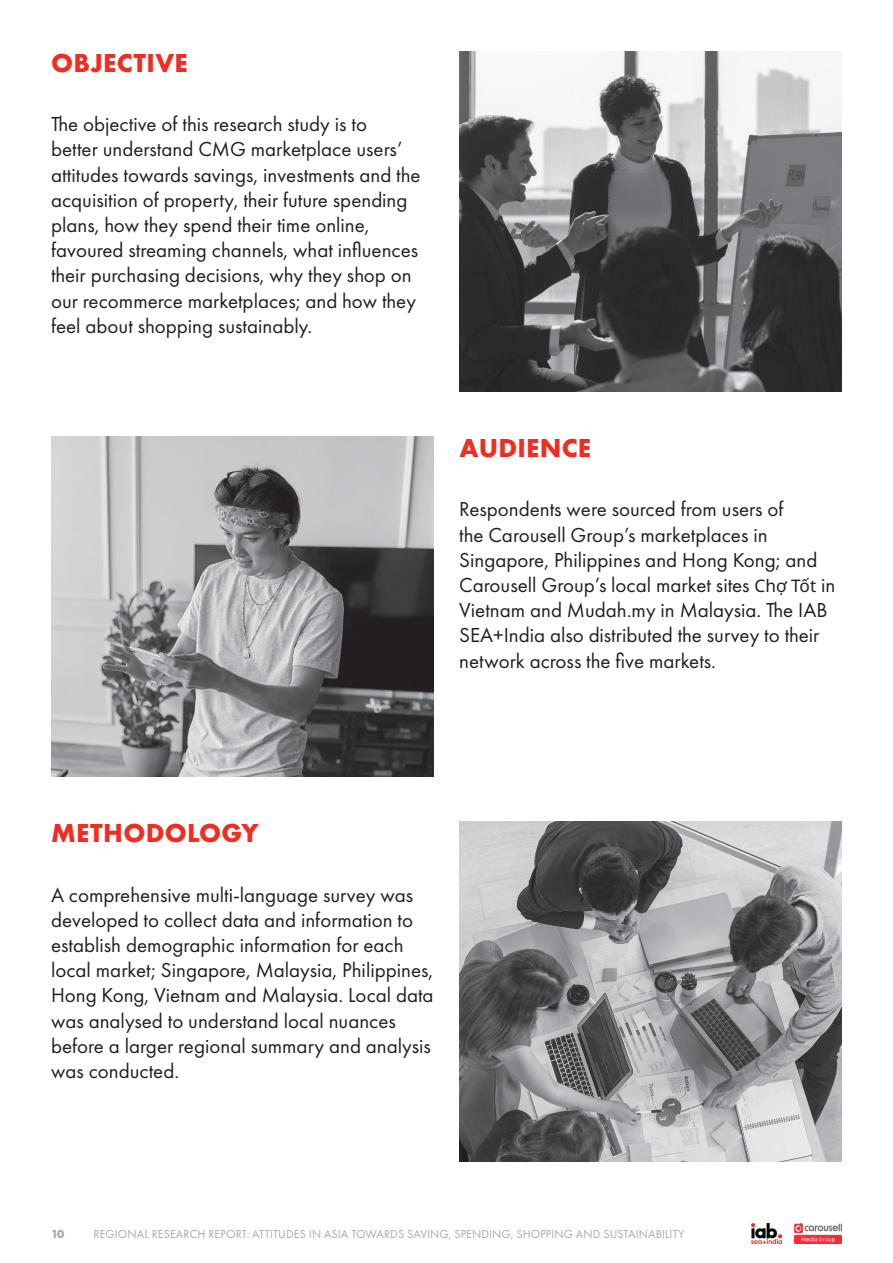
<style>
.page{position:relative;width:893px;height:1263px;background:#fff}
.page>*{position:absolute;margin:0;border:0;box-sizing:border-box;transform-origin:0 0}
.t1{font:700 27px "Futura PT";letter-spacing:.01em;color:#ee2e22}
.t2{font:21px/25.2px "Futura PT";color:#231f20}
.t3{font:12px "Futura PT";letter-spacing:.01em;color:#a8a9ad}
.t4{font:700 12px "Futura PT";color:#a8a9ad}
.s1{font-family:"Noto Sans";font-size:17.25px}
</style>
<div class="page">
<img style="left:795px;top:1224px;width:47px;height:19px">
<img style="left:751px;top:1223px;width:30px;height:21px">
<img style="left:459px;top:51px;width:383px;height:340px">
<img style="left:51px;top:436px;width:383px;height:340px">
<img style="left:459px;top:821px;width:383px;height:340px">
<p class="t1" style="left:51px;top:45px;width:138px">OBJECTIVE</p>
<p class="t2" style="left:51px;top:111px;width:371px">The objective of this research study is to<br>better understand CMG marketplace users’ attitudes towards savings, investments and the acquisition of property, their future spending plans, how they spend their time online, favoured streaming channels, what influences their purchasing decisions, why they shop on our recommerce marketplaces; and how they feel about shopping sustainably.</p>
<p class="t1" style="left:459px;top:430px;width:133px">AUDIENCE</p>
<p class="t2" style="left:459px;top:497px;width:378px">Respondents were sourced from users of<br>the Carousell Group’s marketplaces in Singapore, Philippines and Hong Kong; and Carousell Group’s local market sites <span class="s1">Chợ Tốt</span> in Vietnam and Mudah.my in Malaysia. The IAB SEA+India also distributed the survey to their network across the five markets.</p>
<p class="t1" style="left:51px;top:816px;width:209px">METHODOLOGY</p>
<p class="t2" style="left:51px;top:882px;width:384px">A comprehensive multi-language survey was developed to collect data and information to establish demographic information for each local market; Singapore, Malaysia, Philippines, Hong Kong, Vietnam and Malaysia. Local data was analysed to understand local nuances before a larger regional summary and analysis</p>
<p class="t2" style="left:51px;top:1058px;width:130px">was conducted.</p>
<p class="t4" style="left:51px;top:1226px;width:15px">10</p>
<p class="t3" style="left:94px;top:1226px;width:592px">REGIONAL RESEARCH REPORT: ATTITUDES IN ASIA TOWARDS SAVING, SPENDING, SHOPPING AND SUSTAINABILITY</p>
</div>
